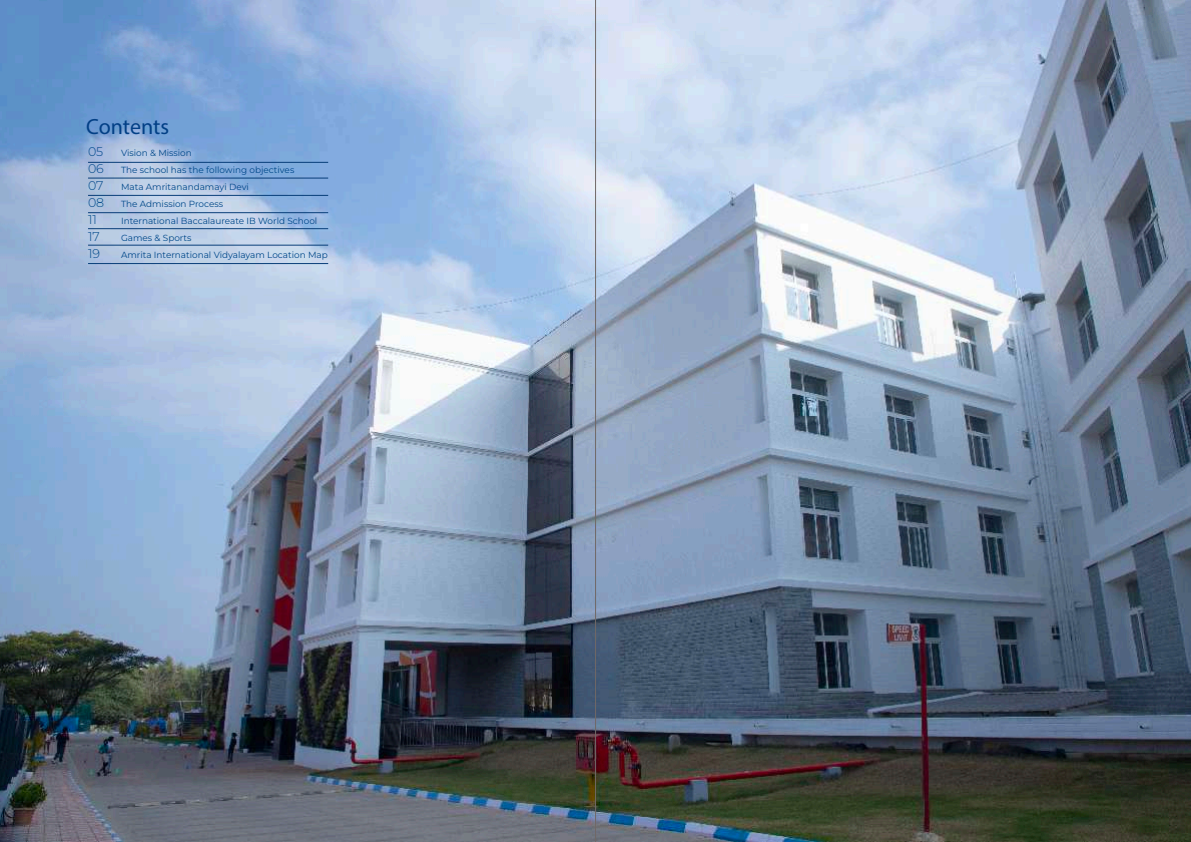
<style>
.page{position:relative;width:1191px;height:842px;background:#fff}
.page>*{position:absolute;margin:0;border:0;box-sizing:border-box;transform-origin:0 0}
.t1{font:22px "Myriad Pro";letter-spacing:-.005em;color:#023f85}
.t2{font:100 12.6px "Montserrat";color:#00488a}
.t3{font:100 8.9px "Montserrat";color:#00488a}
</style>
<div class="page">
<img style="left:0;top:0;width:1191px;height:842px">
<hr style="left:88px;top:162px;width:240px;height:1px;background:#013874">
<hr style="left:88px;top:178px;width:240px;height:1px;background:#013874">
<hr style="left:88px;top:195px;width:240px;height:1px;background:#013874">
<hr style="left:88px;top:212px;width:240px;height:1px;background:#013874">
<hr style="left:88px;top:245px;width:240px;height:1px;background:#013874">
<hr style="left:88px;top:228px;width:240px;height:1px;background:#013874">
<hr style="left:88px;top:263px;width:240px;height:1px;background:#013874">
<hr style="left:595px;top:0;width:1px;height:842px;background:#706866">
<h1 class="t1" style="left:86px;top:113px;width:85px">Contents</h1>
<h2 class="t2" style="left:88px;top:143px;width:17px">05</h2>
<p class="t3" style="left:121px;top:147px;width:72px">Vision &amp; Mission</p>
<h2 class="t2" style="left:88px;top:160px;width:17px">06</h2>
<p class="t3" style="left:121px;top:164px;width:175px">The school has the following objectives</p>
<h2 class="t2" style="left:88px;top:177px;width:17px">07</h2>
<p class="t3" style="left:121px;top:181px;width:129px">Mata Amritanandamayi Devi</p>
<h2 class="t2" style="left:88px;top:194px;width:18px">08</h2>
<p class="t3" style="left:121px;top:198px;width:104px">The Admission Process</p>
<h2 class="t2" style="left:88px;top:212px;width:10px">11</h2>
<p class="t3" style="left:121px;top:215px;width:198px">International Baccalaureate IB World School</p>
<h2 class="t2" style="left:88px;top:229px;width:13px">17</h2>
<p class="t3" style="left:121px;top:232px;width:72px">Games &amp; Sports</p>
<h2 class="t2" style="left:88px;top:246px;width:14px">19</h2>
<p class="t3" style="left:121px;top:249px;width:208px">Amrita International Vidyalayam Location Map</p>
</div>
